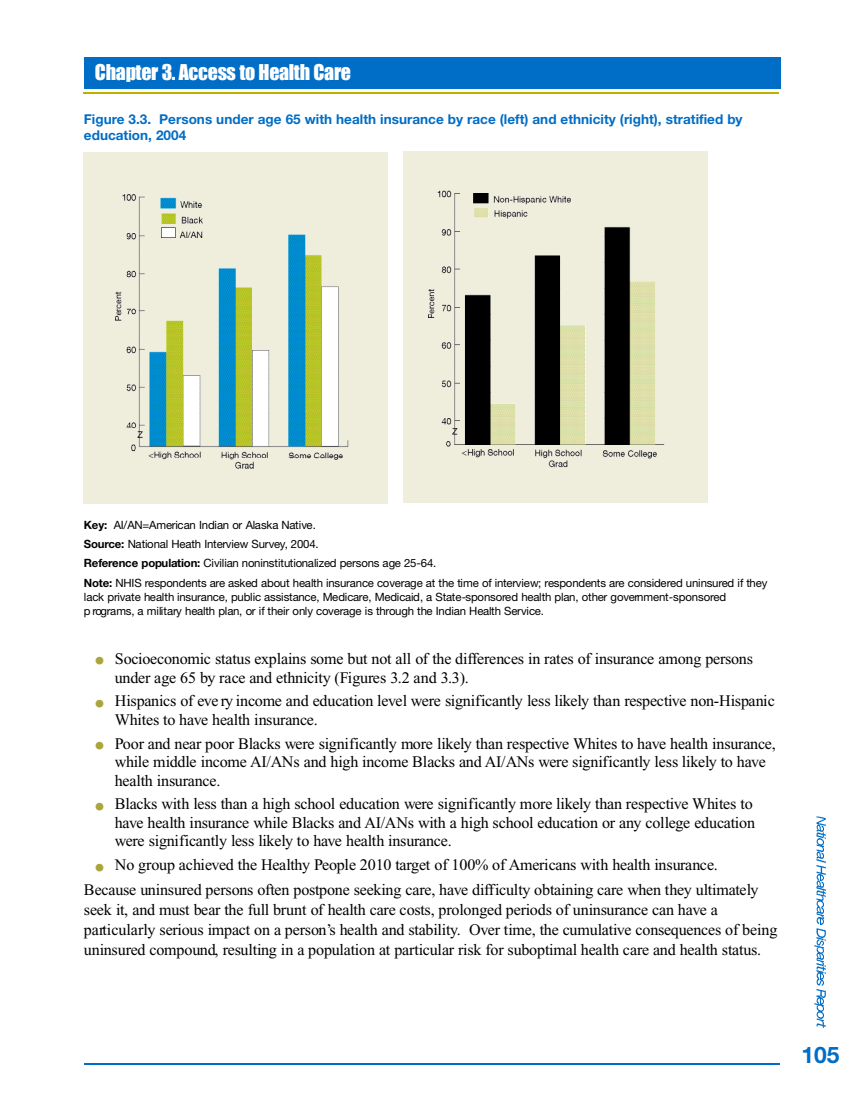
<style>
.page{position:relative;width:863px;height:1102px;background:#fff}
.page>*{position:absolute;margin:0;border:0;box-sizing:border-box;transform-origin:0 0}
.t1{font:700 22.8px "Helvetica Neue";color:#006dc6}
.t2{font:19.95px "Impact";letter-spacing:-.015em;color:#fff}
.t3{font:16.05px/18.5px "Times New Roman";letter-spacing:-.015em;color:#000}
.t4{font:700 13.5px/16px "Helvetica Neue";color:#006dc6}
.t5{font:11.4px/19.4px "Helvetica Neue";letter-spacing:-.02em;color:#000}
.s1{font-weight:700}
.s2{font-size:31.35px;color:#aca53e}
</style>
<div class="page">
<svg style="left:814px;top:816px;width:12px;height:210px"></svg>
<hr style="left:84px;top:92px;width:695px;height:1px;background:#c0af00">
<hr style="left:84px;top:1062px;width:695px;height:2px;background:#006dc6">
<div style="left:84px;top:58px;width:696px;height:31px;background:#006dc6"></div>
<div style="left:403px;top:151px;width:304px;height:351px;background:#efeedd"></div>
<img style="left:437px;top:190px;width:134px;height:20px">
<img style="left:429px;top:210px;width:236px;height:258px">
<div style="left:84px;top:152px;width:304px;height:351px;background:#efeedd"></div>
<img style="left:122px;top:194px;width:81px;height:29px">
<img style="left:115px;top:223px;width:234px;height:246px">
<p class="t2" style="left:95px;top:60px;width:258px">Chapter 3. Access to Health Care</p>
<p class="t2" style="left:91px;top:60px;width:83px">H ig h lig h t s</p>
<p class="t4" style="left:84px;top:112px;width:660px">Figure 3.3. Persons under age 65 with health insurance by race (left) and ethnicity (right), stratified by education, 2004</p>
<p class="t5" style="left:84px;top:516px;width:685px"><span class="s1">K e y :</span> AI/AN=American Indian or Alaska Native.<br><span class="s1">S o u rc e :</span> National Heath Interview Survey, 2004.<br><span class="s1">R e fe rence population:</span> Civilian noninstitutionalized persons age 25-64.<br><span class="s1">N o te :</span> NHIS respondents are asked about health insurance coverage at the time of interview; respondents are considered uninsured if they</p>
<p class="t5" style="left:84px;top:591px;width:644px;line-height:14px">lack private health insurance, public assistance, Medicare, Medicaid, a State-sponsored health plan, other govern m e n t-s p o n s o re d p rograms, a military health plan, or if their only coverage is through the Indian Health Service.</p>
<p class="t3" style="left:115px;top:651px;width:640px;text-indent:-21px"><span class="s2">•</span> Socioeconomic status explains some but not all of the differences in rates of insurance among persons under age 65 by race and ethnicity (Figures 3.2 and 3.3).</p>
<p class="t3" style="left:115px;top:693px;width:662px;text-indent:-21px"><span class="s2">•</span> Hispanics of eve ry income and education level were signific a n tly less like ly than respective non-Hispanic<br>Whites to have health insurance.</p>
<p class="t3" style="left:115px;top:735px;width:663px;text-indent:-21px"><span class="s2">•</span> Poor and near poor Blacks were signific a n tly more like ly than respective Whites to have health insurance, while middle income AI/ANs and high income Blacks and AI/ANs were signific a n tly less like ly to have health insurance.</p>
<p class="t3" style="left:115px;top:796px;width:642px;text-indent:-21px"><span class="s2">•</span> Blacks with less than a high school education were signific a n tly more like ly than respective Whites to h ave health insurance while Blacks and AI/ANs with a high school education or any college education were signific a n tly less like ly to have health insurance.</p>
<p class="t3" style="left:84px;top:853px;width:676px;line-height:25.3px;text-indent:10px"><span class="s2">•</span> No group achieved the Healthy People 2010 target of 100% of Americans with health insurance.<br>Because uninsured persons often postpone seeking care, have difficulty obtaining care when they ultimately</p>
<p class="t3" style="left:84px;top:901px;width:695px;line-height:20px">seek it, and must bear the full brunt of health care costs, prolonged periods of uninsurance can have a<br>p a rtic u la rly serious impact on a person’s health and stability. Over time, the cumulative consequences of being uninsured compound, resulting in a population at particular risk for suboptimal health care and health status.</p>
<h1 class="t1" style="left:801px;top:1046px;width:40px">105</h1>
</div>
